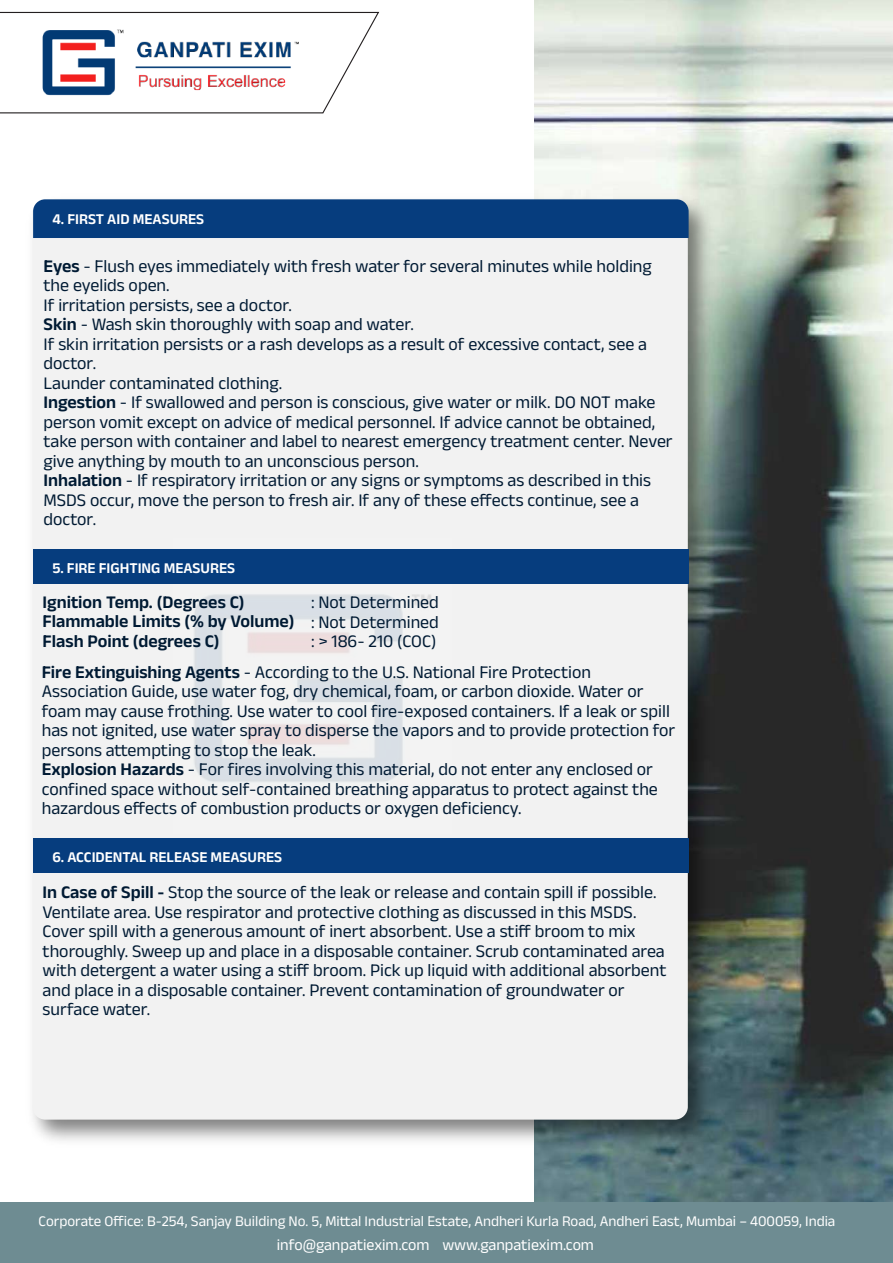
<style>
.page{position:relative;width:893px;height:1263px;background:#fff}
.page>*{position:absolute;margin:0;border:0;box-sizing:border-box;transform-origin:0 0}
.t1{font:18px/19.5px "Anek Devanagari";color:#001a33}
.t2{font:600 18px/19.5px "Anek Devanagari";color:#001a33}
.t3{font:15.9px "Anek Devanagari";color:#fff}
.t4{font:600 15.15px "Anek Devanagari";color:#fff}
.t5{font:15px "Anek Devanagari";color:#fff}
.s1{font-weight:600}
</style>
<div class="page">
<img style="left:534px;top:0;width:359px;height:1203px">
<div style="left:0;top:1203px;width:893px;height:60px;background:#6e8c92"></div>
<svg style="left:0;top:11px;width:379px;height:103px"></svg>
<img style="left:30px;top:18px;width:279px;height:87px">
<img style="left:32px;top:188px;width:689px;height:965px">
<div style="left:32px;top:200px;width:656px;height:919px;background:#f2f2f2;border-radius:13px"></div>
<img style="left:173px;top:549px;width:278px;height:233px">
<div style="left:33px;top:199px;width:656px;height:39px;background:#063d7e"></div>
<div style="left:33px;top:550px;width:656px;height:34px;background:#063d7e"></div>
<div style="left:33px;top:839px;width:656px;height:34px;background:#063d7e"></div>
<p class="t4" style="left:52px;top:210px;width:153px">4. FIRST AID MEASURES</p>
<p class="t1" style="left:44px;top:256px;width:631px"><span class="s1">Eyes</span> - Flush eyes immediately with fresh water for several minutes while holding the eyelids open.<br>If irritation persists, see a doctor.<br><span class="s1">Skin</span> - Wash skin thoroughly with soap and water.<br>If skin irritation persists or a rash develops as a result of excessive contact, see a doctor.<br>Launder contaminated clothing.<br><span class="s1">Ingestion</span> - If swallowed and person is conscious, give water or milk. DO NOT make person vomit except on advice of medical personnel. If advice cannot be obtained, take person with container and label to nearest emergency treatment center. Never give anything by mouth to an unconscious person.<br><span class="s1">Inhalation</span> - If respiratory irritation or any signs or symptoms as described in this MSDS occur, move the person to fresh air. If any of these effects continue, see a doctor.</p>
<p class="t4" style="left:52px;top:558px;width:184px">5. FIRE FIGHTING MEASURES</p>
<p class="t2" style="left:43px;top:592px;width:253px">Ignition Temp. (Degrees C)<br>Flammable Limits (% by Volume)<br>Flash Point (degrees C)</p>
<p class="t1" style="left:311px;top:592px;width:129px;text-align:justify">: Not Determined : Not Determined : &gt; 186- 210 (COC)</p>
<p class="t1" style="left:42px;top:662px;width:635px"><span class="s1">Fire Extinguishing Agents</span> - According to the U.S. National Fire Protection Association Guide, use water fog, dry chemical, foam, or carbon dioxide. Water or foam may cause frothing. Use water to cool fire-exposed containers. If a leak or spill has not ignited, use water spray to disperse the vapors and to provide protection for persons attempting to stop the leak.<br><span class="s1">Explosion Hazards</span> - For fires involving this material, do not enter any enclosed or confined space without self-contained breathing apparatus to protect against the hazardous effects of combustion products or oxygen deficiency.</p>
<p class="t4" style="left:52px;top:847px;width:231px">6. ACCIDENTAL RELEASE MEASURES</p>
<p class="t1" style="left:43px;top:882px;width:625px"><span class="s1">In Case of Spill -</span> Stop the source of the leak or release and contain spill if possible.<br>Ventilate area. Use respirator and protective clothing as discussed in this MSDS.<br>Cover spill with a generous amount of inert absorbent. Use a stiff broom to mix thoroughly. Sweep up and place in a disposable container. Scrub contaminated area with detergent a water using a stiff broom. Pick up liquid with additional absorbent and place in a disposable container. Prevent contamination of groundwater or surface water.</p>
<p class="t5" style="left:39px;top:1212px;width:798px">Corporate Office: B-254, Sanjay Building No. 5, Mittal Industrial Estate, Andheri Kurla Road, Andheri East, Mumbai – 400059, India</p>
<p class="t3" style="left:277px;top:1235px;width:319px">info@ganpatiexim.com www.ganpatiexim.com</p>
</div>
